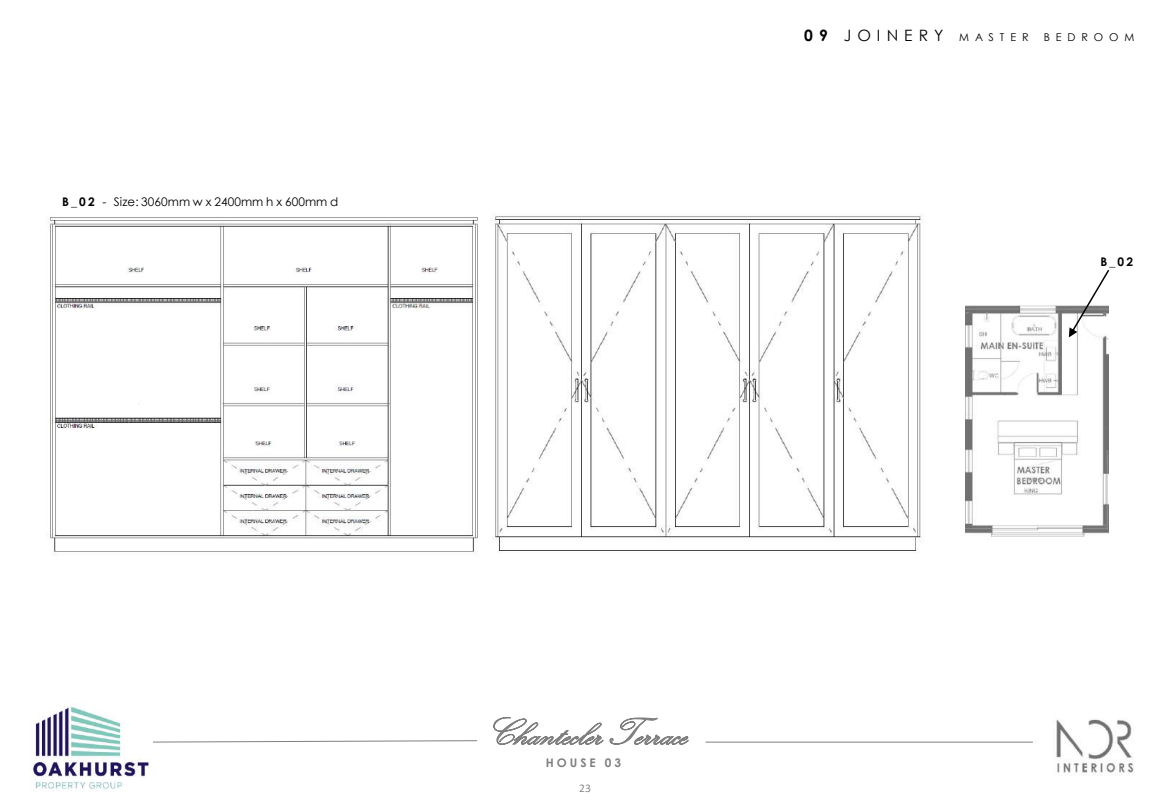
<style>
.page{position:relative;width:1170px;height:810px;background:#fff}
.page>*{position:absolute;margin:0;border:0;box-sizing:border-box;transform-origin:0 0}
.t1{font:15.6px "Century Gothic";letter-spacing:.38em;color:#000}
.t2{font:11.85px "Century Gothic";letter-spacing:.005em;color:#000}
.t3{font:700 11.85px "Century Gothic";letter-spacing:.255em;color:#7f7f7f}
.t4{font:700 11.85px "Century Gothic";color:#000}
.t5{font:11.7px "Calibri";color:#898989}
.t6{font:10.8px "Century Gothic";letter-spacing:.545em;color:#000}
.s1{font-weight:700}
.s2{font-size:10.8px}
</style>
<div class="page">
<svg style="left:493px;top:717px;width:196px;height:28px"></svg>
<img style="left:1056px;top:718px;width:78px;height:55px">
<svg style="left:153px;top:740px;width:325px;height:3px"></svg>
<hr style="left:706px;top:742px;width:327px;height:1px;background:#7f7f7f">
<img style="left:31px;top:705px;width:118px;height:85px">
<img style="left:492px;top:213px;width:431px;height:341px">
<img style="left:47px;top:216px;width:431px;height:340px">
<img style="left:966px;top:305px;width:143px;height:231px">
<svg style="left:1069px;top:270px;width:40px;height:67px"></svg>
<p class="t2" style="left:62px;top:193px;width:278px"><span class="s1">B _ 0 2</span> - Size: 3060mm w x 2400mm h x 600mm d</p>
<h1 class="t1" style="left:804px;top:24px;width:226px"><span class="s1">09</span> JOINERY <span class="s2">M ASTER</span></h1>
<p class="t6" style="left:1044px;top:30px;width:92px">BEDROOM</p>
<p class="t4" style="left:1101px;top:252px;width:34px">B_02</p>
<p class="t3" style="left:546px;top:754px;width:77px">HOUSE 03</p>
<p class="t5" style="left:579px;top:780px;width:13px">23</p>
</div>
